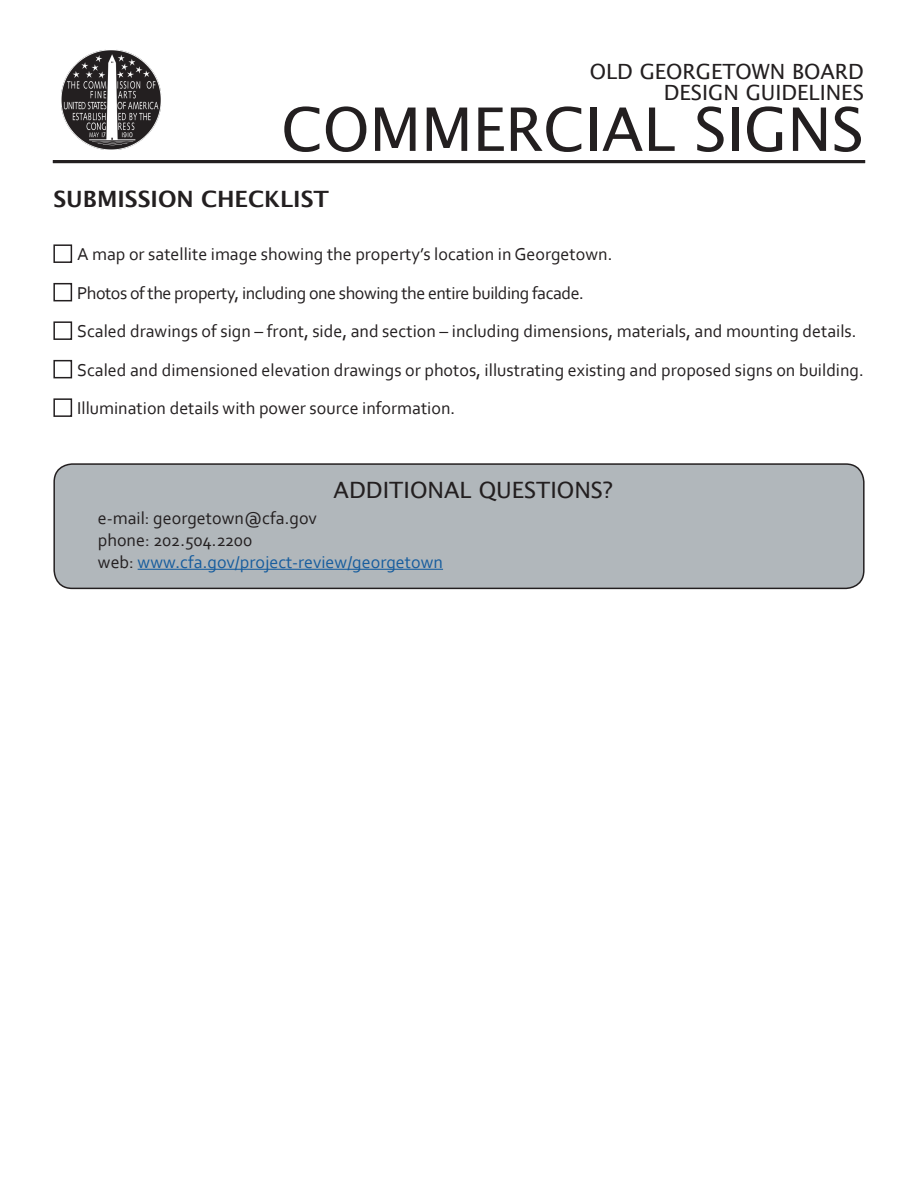
<style>
.page{position:relative;width:918px;height:1188px;background:#fff}
.page>*{position:absolute;margin:0;border:0;box-sizing:border-box;transform-origin:0 0}
.t1{font:60px "Lucida Sans";color:#231f20}
.t2{font:22.5px "Lucida Sans";color:#231f20}
.t3{font:600 22.5px "Lucida Sans";color:#231f20}
.t4{font:21px "Lucida Sans";color:#231f20}
.t5{font:18px "Corbel";color:#231f20}
.t6{font:18px "Corbel";letter-spacing:-.025em;color:#231f20}
.t7{font:18px "Corbel";color:#175d9e}
.s1{color:#231f20}
</style>
<div class="page">
<img style="left:61px;top:49px;width:101px;height:101px">
<hr style="left:53px;top:160px;width:812px;height:3px;background:#231f20">
<div style="left:53px;top:244px;width:19px;height:19px;border:2px solid #231f20"></div>
<div style="left:53px;top:398px;width:19px;height:19px;border:2px solid #231f20"></div>
<div style="left:53px;top:321px;width:19px;height:19px;border:2px solid #231f20"></div>
<div style="left:53px;top:283px;width:19px;height:18px;border:2px solid #231f20"></div>
<div style="left:53px;top:360px;width:19px;height:18px;border:2px solid #231f20"></div>
<div style="left:54px;top:464px;width:810px;height:124px;background:#b1b7bb;border-radius:18px"></div>
<div style="left:53px;top:463px;width:812px;height:126px;border:2px solid #231f20;border-radius:18px"></div>
<hr style="left:138px;top:569px;width:305px;height:1px;background:#175d9e">
<p class="t4" style="left:590px;top:60px;width:276px">OLD GEORGETOWN BOARD</p>
<p class="t4" style="left:664px;top:81px;width:202px">DESIGN GUIDELINES</p>
<h1 class="t1" style="left:281px;top:95px;width:584px">COMMERCIAL SIGNS</h1>
<p class="t3" style="left:53px;top:186px;width:277px">SUBMISSION CHECKLIST</p>
<p class="t5" style="left:77px;top:243px;width:537px">A map or satellite image showing the property’s location in Georgetown.</p>
<p class="t6" style="left:77px;top:282px;width:508px">Photos of the property, including one showing the entire building facade.</p>
<p class="t5" style="left:77px;top:320px;width:781px">Scaled drawings of sign – front, side, and section – including dimensions, materials, and mounting details.</p>
<p class="t5" style="left:77px;top:359px;width:788px">Scaled and dimensioned elevation drawings or photos, illustrating existing and proposed signs on building.</p>
<p class="t5" style="left:77px;top:397px;width:380px">Illumination details with power source information.</p>
<p class="t2" style="left:334px;top:478px;width:280px">ADDITIONAL QUESTIONS?</p>
<p class="t5" style="left:98px;top:507px;width:221px">e-mail: georgetown@cfa.gov</p>
<p class="t5" style="left:98px;top:529px;width:156px">phone: 202.504.2200</p>
<p class="t7" style="left:98px;top:550px;width:347px"><span class="s1">web:</span> www.cfa.gov/project-review/georgetown</p>
</div>
